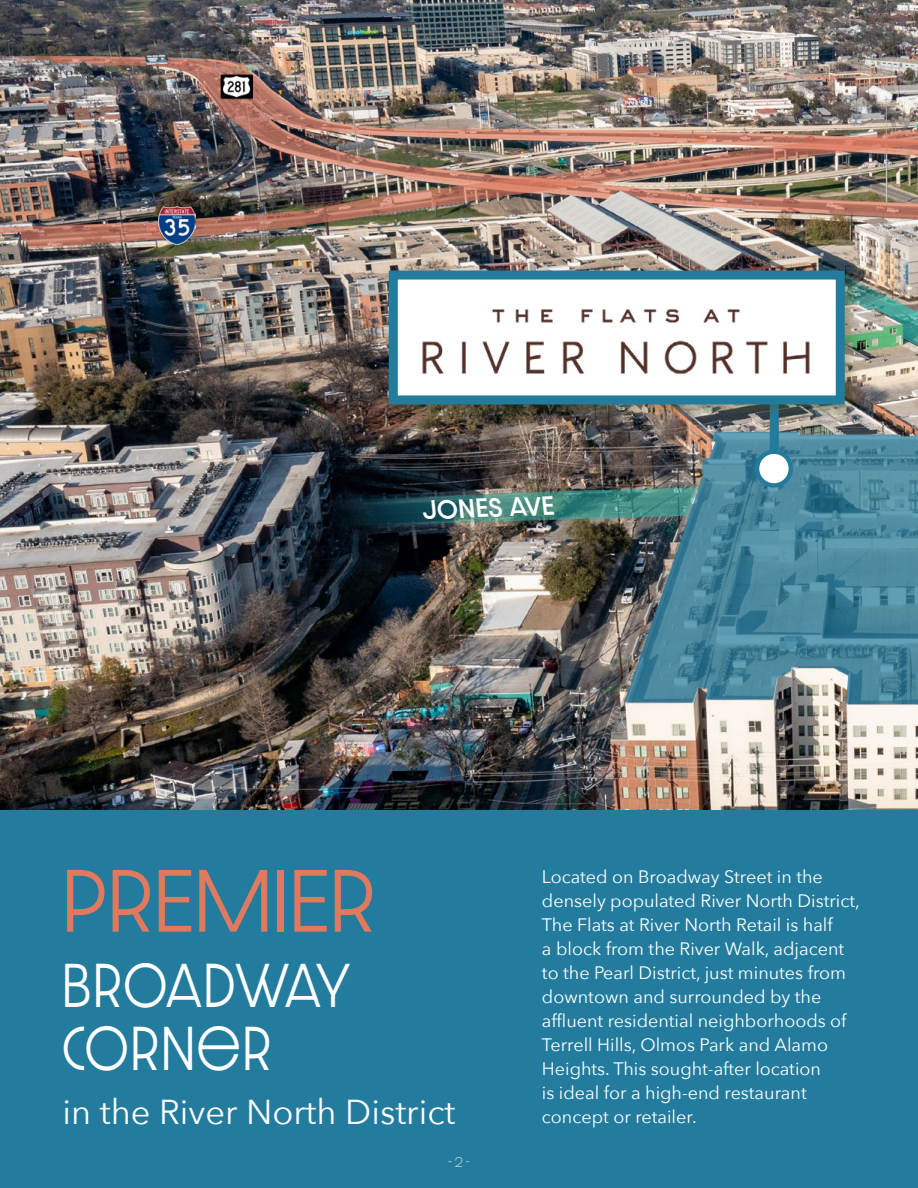
<style>
.page{position:relative;width:918px;height:1188px;background:#fff}
.page>*{position:absolute;margin:0;border:0;box-sizing:border-box;transform-origin:0 0}
.t1{font:300 75px "Dazzle Unicase";letter-spacing:.02em;color:#e0795e}
.t2{font:300 52.5px/63px "Dazzle Unicase";letter-spacing:.045em;color:#fff;scale:.9 1}
.t3{font:34.5px "Avenir Next";color:#fff}
.t4{font:500 22.5px "Dazzle Unicase";color:#fff}
.t5{font:18px/24px "Avenir Next";color:#fff}
.t6{font:100 12px "Dazzle Unicase";color:#fff}
</style>
<div class="page">
<img style="left:0;top:249px;width:918px;height:562px">
<div style="left:0;top:811px;width:918px;height:377px;background:#237c9d"></div>
<svg style="left:861px;top:388px;width:57px;height:30px;background:#a0948c"></svg>
<img style="left:0;top:0;width:918px;height:249px">
<svg style="left:625px;top:418px;width:293px;height:288px;background:#548394"></svg>
<svg style="left:0;top:56px;width:146px;height:10px"></svg>
<img style="left:153px;top:58px;width:765px;height:330px">
<img style="left:207px;top:59px;width:711px;height:293px">
<img style="left:221px;top:70px;width:32px;height:32px">
<img style="left:158px;top:207px;width:38px;height:37px">
<img style="left:334px;top:488px;width:364px;height:38px">
<svg style="left:757px;top:452px;width:34px;height:33px"></svg>
<div style="left:755px;top:450px;width:38px;height:38px;border:4px solid #237c9d;border-radius:50%"></div>
<div style="left:770px;top:382px;width:9px;height:72px;background:#237c9d"></div>
<div style="left:384px;top:266px;width:477px;height:155px;background:#4d5927;opacity:.38"></div>
<div style="left:389px;top:271px;width:456px;height:133px;background:#fff;border:9px solid #237c9d"></div>
<img style="left:422px;top:309px;width:388px;height:66px">
<p class="t4" style="left:423px;top:493px;width:133px;rotate:-2deg">JONES AVE</p>
<h1 class="t1" style="left:63px;top:846px;width:314px">PREMIER</h1>
<h2 class="t2" style="left:63px;top:954px;width:320px">BROADWAY<br>CORNER</h2>
<h3 class="t3" style="left:63px;top:1083px;width:394px">in the River North District</h3>
<p class="t6" style="left:448px;top:1154px;width:23px">- 2 -</p>
<p class="t5" style="left:542px;top:864px;width:319px">Located on Broadway Street in the densely populated River North District, The Flats at River North Retail is half<br>a block from the River Walk, adjacent to the Pearl District, just minutes from downtown and surrounded by the affluent residential neighborhoods of Terrell Hills, Olmos Park and Alamo Heights. This sought-after location<br>is ideal for a high-end restaurant concept or retailer.</p>
</div>
